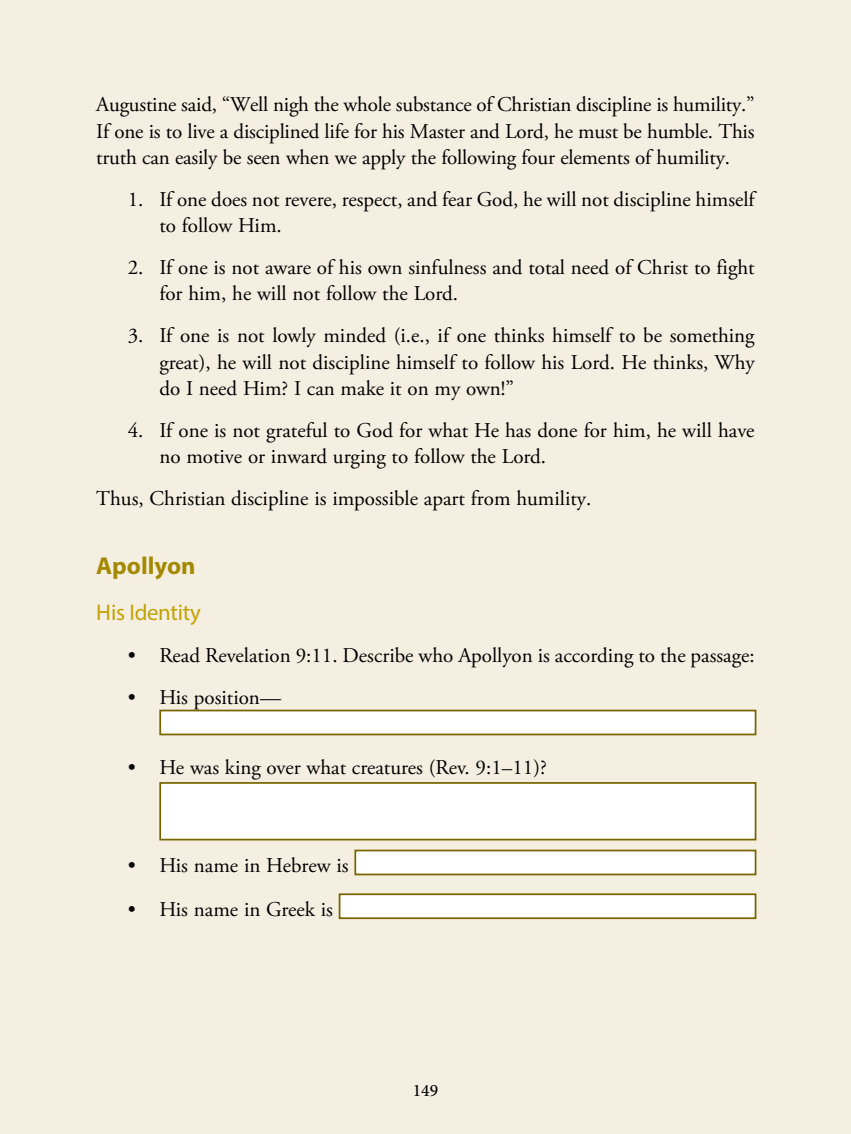
<style>
.page{position:relative;width:851px;height:1134px;background:#fff}
.page>*{position:absolute;margin:0;border:0;box-sizing:border-box;transform-origin:0 0}
.t1{font:700 24.5px "Myriad Pro";color:#a38900}
.t2{font:22.75px "Myriad Pro";letter-spacing:-.015em;color:#c2a204}
.t3{font:21px/26.2px "Adobe Garamond Pro";color:#000}
.t4{font:500 17.5px "Minion Pro";color:#000}
</style>
<div class="page">
<div style="left:0;top:0;width:850px;height:1134px;background:#f5efe1"></div>
<div style="left:159px;top:710px;width:597px;height:25px;background:#fff;border:2px solid #796500"></div>
<div style="left:159px;top:782px;width:597px;height:58px;background:#fff;border:2px solid #796500"></div>
<div style="left:354px;top:850px;width:402px;height:25px;background:#fff;border:2px solid #796500"></div>
<div style="left:339px;top:893px;width:417px;height:26px;background:#fff;border:2px solid #796500"></div>
<p class="t3" style="left:96px;top:92px;width:659px;text-align:justify">Augustine said, “Well nigh the whole substance of Christian discipline is humility.” If one is to live a disciplined life for his Master and Lord, he must be humble. This truth can easily be seen when we apply the following four elements of humility.</p>
<p class="t3" style="left:159px;top:187px;width:597px;text-indent:-32px">1. If one does not revere, respect, and fear God, he will not discipline himself to follow Him.</p>
<p class="t3" style="left:159px;top:255px;width:596px;text-indent:-32px">2. If one is not aware of his own sinfulness and total need of Christ to fight for him, he will not follow the Lord.</p>
<p class="t3" style="left:159px;top:323px;width:597px;text-align:justify;text-indent:-32px">3. If one is not lowly minded (i.e., if one thinks himself to be something great), he will not discipline himself to follow his Lord. He thinks, Why do I need Him? I can make it on my own!”</p>
<p class="t3" style="left:159px;top:418px;width:596px;text-indent:-32px">4. If one is not grateful to God for what He has done for him, he will have no motive or inward urging to follow the Lord.</p>
<p class="t3" style="left:96px;top:486px;width:496px">Thus, Christian discipline is impossible apart from humility.</p>
<p class="t1" style="left:96px;top:550px;width:101px">Apollyon</p>
<p class="t2" style="left:96px;top:599px;width:106px">His Identity</p>
<p class="t3" style="left:128px;top:643px;width:628px">• Read Revelation 9:11. Describe who Apollyon is according to the passage:</p>
<p class="t3" style="left:128px;top:685px;width:155px">• His position—</p>
<p class="t3" style="left:128px;top:755px;width:420px">• He was king over what creatures (Rev. 9:1–11)?</p>
<p class="t3" style="left:128px;top:853px;width:222px">• His name in Hebrew is</p>
<p class="t3" style="left:128px;top:897px;width:206px">• His name in Greek is</p>
<p class="t4" style="left:413px;top:1079px;width:27px">149</p>
</div>
